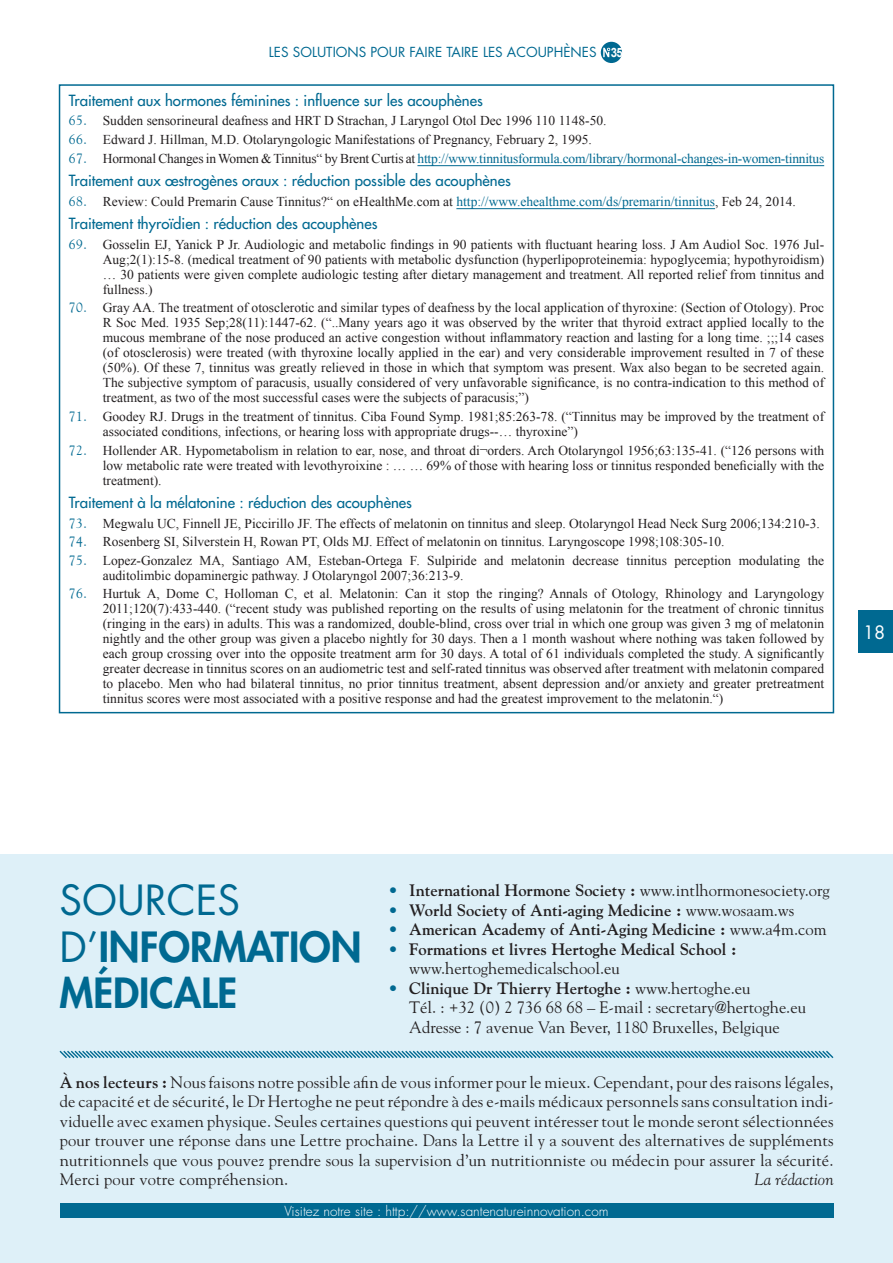
<style>
.page{position:relative;width:893px;height:1263px;background:#fff}
.page>*{position:absolute;margin:0;border:0;box-sizing:border-box;transform-origin:0 0}
.t1{font:800 40.5px/46.5px "Futura";color:#006991}
.t2{font:18px "Futura";color:#fff}
.t3{font:16.5px/19.5px "Goudy";color:#231f20}
.t4{font:700 16.5px/19.5px "Goudy";color:#231f20}
.t5{font:italic 16.5px "Goudy";letter-spacing:.01em;color:#231f20}
.t6{font:15px "Futura";color:#006991}
.t7{font:13.5px/15px "Times New Roman";color:#231f20;text-align:justify}
.t8{font:13.5px "Times New Roman";letter-spacing:-.015em;color:#006991}
.t9{font:300 13.5px "Futura";color:#fff}
.t10{font:13.5px "Futura";color:#006991}
.s1{font-family:"Arial";font-weight:700;font-size:12.9px;color:#fff}
.s2{font-family:"Goudy";color:#006991}
.s3{font-family:"Goudy"}
.s4{color:#231f20}
.s5{color:#006991}
.s6{font-weight:400}
.s7{font-weight:400;color:#006991}
.s8{font-weight:700}
</style>
<div class="page">
<div style="left:859px;top:610px;width:33px;height:43px;background:#006991"></div>
<div style="left:601px;top:42px;width:21px;height:21px;background:#006991;border-radius:50%"></div>
<svg style="left:603px;top:48px;width:7px;height:9px"></svg>
<hr style="left:417px;top:165px;width:407px;height:1px;background:#006991">
<hr style="left:456px;top:208px;width:259px;height:1px;background:#006991">
<div style="left:0;top:855px;width:892px;height:408px;background:#def0f8"></div>
<div style="left:60px;top:1203px;width:773px;height:15px;background:#006991"></div>
<svg style="left:59px;top:1050px;width:775px;height:8px"></svg>
<p class="t10" style="left:269px;top:43px;width:355px">LES SOLUTIONS POUR FAIRE TAIRE LES ACOUPHÈNES <span class="s1">35</span></p>
<p class="t6" style="left:69px;top:91px;width:415px">Traitement aux hormones féminines : influence sur les acouphènes</p>
<p class="t7" style="left:69px;top:113px;width:539px"><span class="s2">65.</span> Sudden sensorineural deafness and HRT D Strachan, J Laryngol Otol Dec 1996 110 1148-50.</p>
<p class="t7" style="left:69px;top:132px;width:525px"><span class="s2">66.</span> Edward J. Hillman, M.D. Otolaryngologic Manifestations of Pregnancy, February 2, 1995.</p>
<p class="t8" style="left:69px;top:151px;width:757px"><span class="s3">67.</span> <span class="s4">Hormonal Changes in Women &amp; Tinnitus“ by Brent Curtis at</span> http://www.tinnitusformula.com/library/hormonal-changes-in-women-tinnitus</p>
<p class="t6" style="left:69px;top:171px;width:444px">Traitement aux œstrogènes oraux : réduction possible des acouphènes</p>
<p class="t7" style="left:69px;top:194px;width:729px"><span class="s2">68.</span> Review: Could Premarin Cause Tinnitus?“ on eHealthMe.com at <span class="s5">http://www.ehealthme.com/ds/premarin/tinnitus</span>, Feb 24, 2014.</p>
<p class="t6" style="left:69px;top:214px;width:310px">Traitement thyroïdien : réduction des acouphènes</p>
<p class="t7" style="left:103px;top:237px;width:723px;text-indent:-34px"><span class="s2">69.</span> Gosselin EJ, Yanick P Jr. Audiologic and metabolic findings in 90 patients with fluctuant hearing loss. J Am Audiol Soc. 1976 Jul-Aug;2(1):15-8. (medical treatment of 90 patients with metabolic dysfunction (hyperlipoproteinemia: hypoglycemia; hypothyroidism) … 30 patients were given complete audiologic testing after dietary management and treatment. All reported relief from tinnitus and fullness.)</p>
<p class="t7" style="left:103px;top:300px;width:723px;text-indent:-34px"><span class="s2">70.</span> Gray AA. The treatment of otosclerotic and similar types of deafness by the local application of thyroxine: (Section of Otology). Proc R Soc Med. 1935 Sep;28(11):1447-62. (“..Many years ago it was observed by the writer that thyroid extract applied locally to the mucous membrane of the nose produced an active congestion without inflammatory reaction and lasting for a long time. ;;;14 cases (of otosclerosis) were treated (with thyroxine locally applied in the ear) and very considerable improvement resulted in 7 of these (50%). Of these 7, tinnitus was greatly relieved in those in which that symptom was present. Wax also began to be secreted again.<br>The subjective symptom of paracusis, usually considered of very unfavorable significance, is no contra-indication to this method of treatment, as two of the most successful cases were the subjects of paracusis;”)</p>
<p class="t7" style="left:103px;top:409px;width:723px;text-indent:-34px"><span class="s2">71.</span> Goodey RJ. Drugs in the treatment of tinnitus. Ciba Found Symp. 1981;85:263-78. (“Tinnitus may be improved by the treatment of associated conditions, infections, or hearing loss with appropriate drugs--… thyroxine”)</p>
<p class="t7" style="left:103px;top:442px;width:723px;text-indent:-34px"><span class="s2">72.</span> Hollender AR. Hypometabolism in relation to ear, nose, and throat di¬orders. Arch Otolaryngol 1956;63:135-41. (“126 persons with low metabolic rate were treated with levothyroixine : … … 69% of those with hearing loss or tinnitus responded beneficially with the treatment).</p>
<p class="t6" style="left:69px;top:493px;width:345px">Traitement à la mélatonine : réduction des acouphènes</p>
<p class="t7" style="left:69px;top:515px;width:752px"><span class="s2">73.</span> Megwalu UC, Finnell JE, Piccirillo JF. The effects of melatonin on tinnitus and sleep. Otolaryngol Head Neck Surg 2006;134:210-3.</p>
<p class="t7" style="left:69px;top:534px;width:657px"><span class="s2">74.</span> Rosenberg SI, Silverstein H, Rowan PT, Olds MJ. Effect of melatonin on tinnitus. Laryngoscope 1998;108:305-10.</p>
<p class="t7" style="left:103px;top:553px;width:723px;text-indent:-34px"><span class="s2">75.</span> Lopez-Gonzalez MA, Santiago AM, Esteban-Ortega F. Sulpiride and melatonin decrease tinnitus perception modulating the auditolimbic dopaminergic pathway. J Otolaryngol 2007;36:213-9.</p>
<p class="t7" style="left:103px;top:586px;width:723px;text-indent:-34px"><span class="s2">76.</span> Hurtuk A, Dome C, Holloman C, et al. Melatonin: Can it stop the ringing? Annals of Otology, Rhinology and Laryngology 2011;120(7):433-440. (“recent study was published reporting on the results of using melatonin for the treatment of chronic tinnitus (ringing in the ears) in adults. This was a randomized, double-blind, cross over trial in which one group was given 3 mg of melatonin nightly and the other group was given a placebo nightly for 30 days. Then a 1 month washout where nothing was taken followed by each group crossing over into the opposite treatment arm for 30 days. A total of 61 individuals completed the study. A significantly greater decrease in tinnitus scores on an audiometric test and self-rated tinnitus was observed after treatment with melatonin compared to placebo. Men who had bilateral tinnitus, no prior tinnitus treatment, absent depression and/or anxiety and greater pretreatment tinnitus scores were most associated with a positive response and had the greatest improvement to the melatonin.“)</p>
<h2 class="t2" style="left:863px;top:619px;width:24px">18</h2>
<h1 class="t1" style="left:60px;top:876px;width:304px"><span class="s6">SOURCES<br>D’</span>INFORMATION<br>MÉDICALE</h1>
<p class="t4" style="left:388px;top:881px;width:443px"><span class="s7">•</span> International Hormone Society : <span class="s6">www.intlhormonesociety.org</span></p>
<p class="t4" style="left:388px;top:900px;width:408px"><span class="s7">•</span> World Society of Anti-aging Medicine : <span class="s6">www.wosaam.ws</span></p>
<p class="t4" style="left:388px;top:920px;width:440px"><span class="s7">•</span> American Academy of Anti-Aging Medicine : <span class="s6">www.a4m.com</span></p>
<p class="t4" style="left:409px;top:939px;width:329px;text-indent:-21px"><span class="s7">•</span> Formations et livres Hertoghe Medical School : <span class="s6">www.hertoghemedicalschool.eu</span></p>
<p class="t3" style="left:409px;top:978px;width:398px;text-indent:-21px"><span class="s5">•</span> <span class="s8">Clinique Dr Thierry Hertoghe :</span> www.hertoghe.eu<br>Tél. : +32 (0) 2 736 68 68 – E-mail : secretary@hertoghe.eu<br>Adresse : 7 avenue Van Bever, 1180 Bruxelles, Belgique</p>
<p class="t3" style="left:60px;top:1072px;width:775px;text-align:justify"><span class="s8">À nos lecteurs :</span> Nous faisons notre possible afin de vous informer pour le mieux. Cependant, pour des raisons légales, de capacité et de sécurité, le Dr Hertoghe ne peut répondre à des e-mails médicaux personnels sans consultation indi&shy;viduelle avec examen physique. Seules certaines questions qui peuvent intéresser tout le monde seront sélectionnées pour trouver une réponse dans une Lettre prochaine. Dans la Lettre il y a souvent des alternatives de suppléments nutritionnels que vous pouvez prendre sous la supervision d’un nutritionniste ou médecin pour assurer la sécurité.<br>Merci pour votre compréhension.</p>
<p class="t5" style="left:754px;top:1170px;width:81px">La rédaction</p>
<p class="t9" style="left:284px;top:1202px;width:326px">Visitez notre site : http://www.santenatureinnovation.com</p>
</div>
